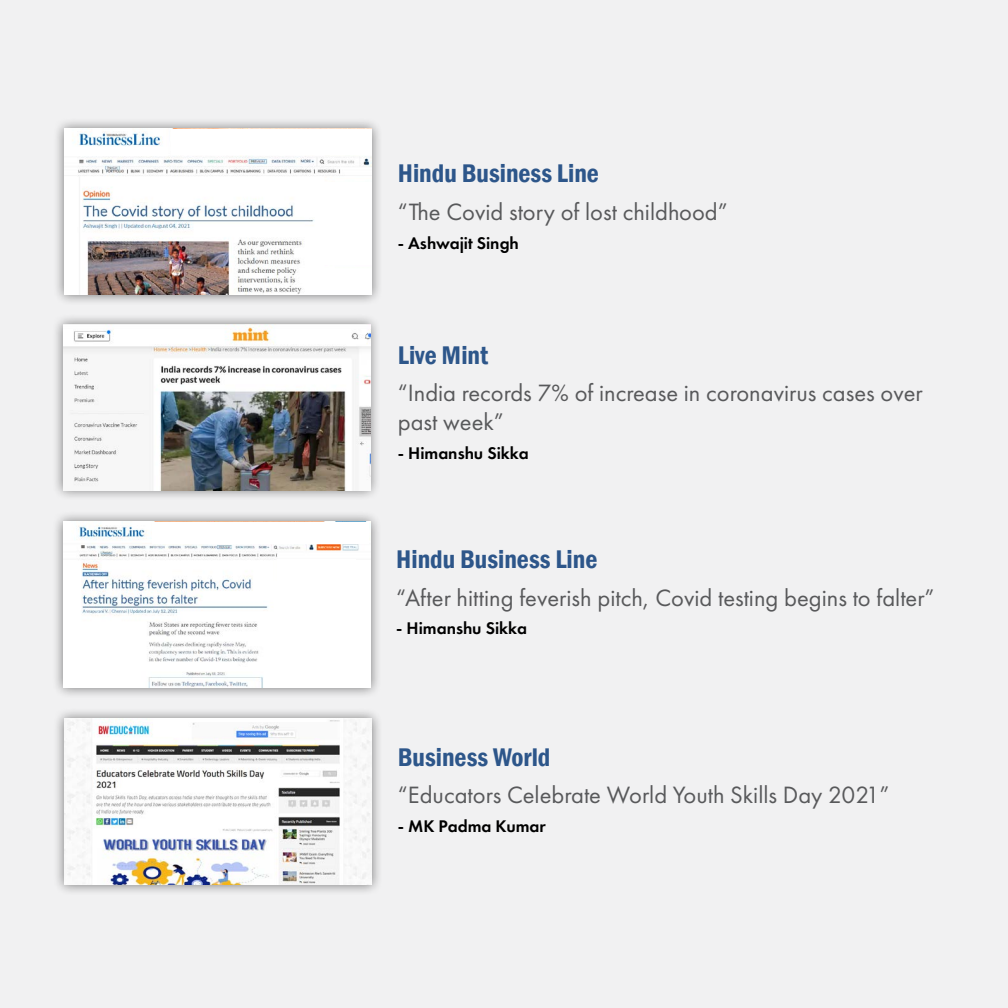
<style>
.page{position:relative;width:1008px;height:1008px;background:#f1f1f2}
.page>*{position:absolute;margin:0;border:0;box-sizing:border-box;transform-origin:0 0}
.t1{font:600 condensed 26.25px "Franklin Gothic";color:#2d568a}
.t2{font:24.5px/29.4px "Futura PT";color:#58595b}
.t3{font:600 17.5px "Futura PT";color:#000}
</style>
<div class="page">
<div style="left:53px;top:118px;width:330px;height:188px;background:#000;opacity:.5"></div>
<img style="left:65px;top:129px;width:307px;height:166px">
<div style="left:51px;top:313px;width:331px;height:188px;background:#000;opacity:.5"></div>
<img style="left:64px;top:324px;width:306px;height:166px">
<div style="left:52px;top:510px;width:330px;height:189px;background:#000;opacity:.5"></div>
<img style="left:63px;top:522px;width:307px;height:165px">
<div style="left:53px;top:708px;width:330px;height:188px;background:#000;opacity:.5"></div>
<img style="left:65px;top:719px;width:307px;height:166px">
<div style="left:171px;top:129px;width:201px;height:25px;background:#fff"></div>
<div style="left:152px;top:522px;width:217px;height:22px;background:#fff"></div>
<div style="left:277px;top:559px;width:79px;height:128px;background:#fff"></div>
<div style="left:319px;top:182px;width:53px;height:83px;background:#fff"></div>
<p class="t1" style="left:398px;top:156px;width:203px">Hindu Business Line</p>
<p class="t2" style="left:398px;top:197px;width:331px">“The Covid story of lost childhood”</p>
<p class="t3" style="left:398px;top:232px;width:123px">- Ashwajit Singh</p>
<p class="t1" style="left:398px;top:337px;width:92px">Live Mint</p>
<p class="t2" style="left:398px;top:378px;width:526px">“India records 7% of increase in coronavirus cases over past week”</p>
<p class="t3" style="left:398px;top:443px;width:132px">- Himanshu Sikka</p>
<p class="t1" style="left:396px;top:542px;width:203px">Hindu Business Line</p>
<p class="t2" style="left:396px;top:583px;width:540px">“After hitting feverish pitch, Covid testing begins to falter”</p>
<p class="t3" style="left:396px;top:618px;width:132px">- Himanshu Sikka</p>
<p class="t1" style="left:398px;top:739px;width:154px">Business World</p>
<p class="t2" style="left:398px;top:780px;width:493px">“Educators Celebrate World Youth Skills Day 2021”</p>
<p class="t3" style="left:398px;top:815px;width:150px">- MK Padma Kumar</p>
</div>
